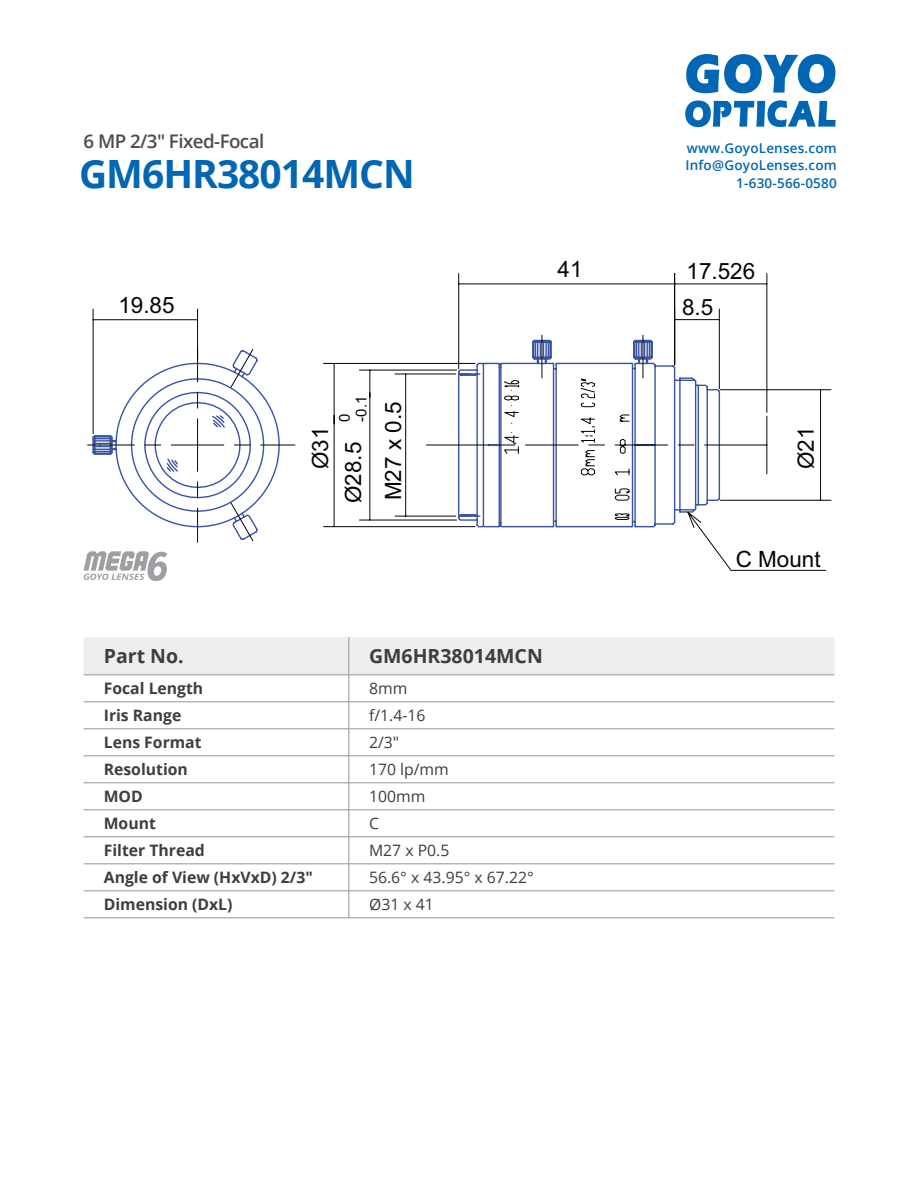
<style>
.page{position:relative;width:918px;height:1188px;background:#fff}
.page>*{position:absolute;margin:0;border:0;box-sizing:border-box;transform-origin:0 0}
.t1{font:700 39px "Open Sans";letter-spacing:-.025em;color:#0166b3}
.t2{font:22.5px/35.5px "Arial";color:#050504}
.t3{font:700 19.5px "Open Sans";color:#3e3e3f}
.t4{font:600 18.75px "Open Sans";letter-spacing:-.03em;color:#4b4c4d}
.t5{font:700 15.75px "Open Sans";color:#3e3e3f}
.t6{font:15.75px "Open Sans";color:#3e3e3f}
.t7{font:15px/16.8px "Arial";color:#050504}
.t8{font:600 13.5px/17.4px "Open Sans";letter-spacing:.015em;color:#0166b3}
</style>
<div class="page">
<svg style="left:686px;top:54px;width:149px;height:39px"></svg>
<svg style="left:685px;top:100px;width:151px;height:27px"></svg>
<svg style="left:84px;top:637px;width:750px;height:281px"></svg>
<hr style="left:84px;top:918px;width:265px;height:1px;background:#939598">
<hr style="left:349px;top:918px;width:485px;height:1px;background:#939598">
<svg style="left:84px;top:555px;width:83px;height:26px"></svg>
<svg style="left:87px;top:273px;width:744px;height:298px"></svg>
<p class="t4" style="left:84px;top:128px;width:182px">6 MP 2/3″ Fixed-Focal</p>
<p class="t1" style="left:79px;top:146px;width:337px">GM6HR38014MCN</p>
<p class="t2" style="left:118px;top:288px;width:58px">19.85</p>
<p class="t8" style="left:685px;top:139px;width:153px">www.GoyoLenses.com<br>Info@GoyoLenses.com</p>
<p class="t8" style="left:736px;top:174px;width:102px">1-630-566-0580</p>
<p class="t2" style="left:558px;top:252px;width:26px">41</p>
<p class="t2" style="left:682px;top:254px;width:75px">17.526<br>8.5</p>
<p class="t7" style="left:336px;top:422px;width:27px;rotate:-90deg">0 -0.1</p>
<p class="t2" style="left:376px;top:500px;width:100px;rotate:-90deg">M27 x 0.5</p>
<p class="t2" style="left:303px;top:469px;width:44px;rotate:-90deg">Ø31</p>
<p class="t2" style="left:788px;top:469px;width:44px;rotate:-90deg">Ø21</p>
<p class="t2" style="left:336px;top:503px;width:63px;rotate:-90deg">Ø28.5</p>
<p class="t3" style="left:104px;top:642px;width:81px">Part No.</p>
<p class="t3" style="left:369px;top:642px;width:175px">GM6HR38014MCN</p>
<p class="t5" style="left:104px;top:678px;width:101px">Focal Length</p>
<p class="t6" style="left:369px;top:678px;width:40px">8mm</p>
<p class="t5" style="left:104px;top:705px;width:79px">Iris Range</p>
<p class="t6" style="left:369px;top:705px;width:58px">f/1.4-16</p>
<p class="t5" style="left:104px;top:732px;width:99px">Lens Format</p>
<p class="t6" style="left:369px;top:732px;width:31px">2/3″</p>
<p class="t5" style="left:104px;top:759px;width:86px">Resolution</p>
<p class="t6" style="left:369px;top:759px;width:81px">170 lp/mm</p>
<p class="t5" style="left:104px;top:786px;width:41px">MOD</p>
<p class="t6" style="left:369px;top:786px;width:58px">100mm</p>
<p class="t5" style="left:104px;top:813px;width:54px">Mount</p>
<p class="t6" style="left:369px;top:813px;width:11px">C</p>
<p class="t5" style="left:104px;top:840px;width:103px">Filter Thread</p>
<p class="t6" style="left:369px;top:840px;width:82px">M27 x P0.5</p>
<p class="t5" style="left:104px;top:867px;width:211px">Angle of View (HxVxD) 2/3″</p>
<p class="t6" style="left:369px;top:867px;width:166px">56.6° x 43.95° x 67.22°</p>
<p class="t5" style="left:104px;top:894px;width:130px">Dimension (DxL)</p>
<p class="t6" style="left:369px;top:894px;width:66px">Ø31 x 41</p>
<p class="t2" style="left:736px;top:542px;width:86px">C Mount</p>
</div>
